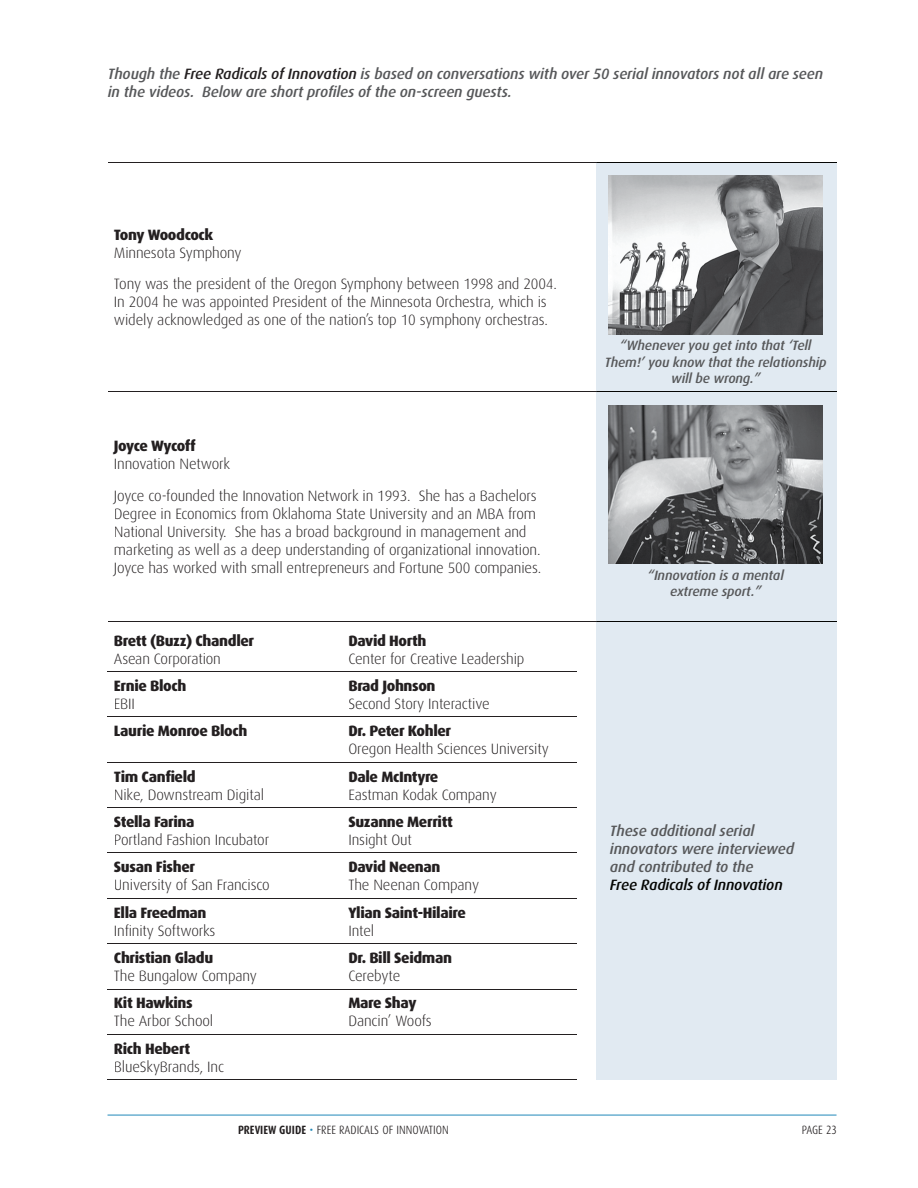
<style>
.page{position:relative;width:918px;height:1188px;background:#fff}
.page>*{position:absolute;margin:0;border:0;box-sizing:border-box;transform-origin:0 0}
.t1{font:300 15px/18px "Dax";letter-spacing:-.01em;color:#231f20}
.t2{font:800 15px "Dax";letter-spacing:-.025em;color:#231f20}
.t3{font:italic 500 15px/18px "Dax";letter-spacing:-.01em;color:#57585a}
.t4{font:italic 500 15px "Dax";letter-spacing:-.01em;color:#040503}
.t5{font:italic 500 13.5px/16.2px "Dax";letter-spacing:-.01em;color:#57585a;text-align:center}
.t6{font:300 12px "Dax Condensed";color:#231f20}
.s1{color:#231f20}
.s2{font-weight:700}
.s3{color:#2189b9}
</style>
<div class="page">
<hr style="left:108px;top:1115px;width:729px;height:1px;background:#2189b9">
<div style="left:597px;top:162px;width:240px;height:918px;background:#e1eaf2"></div>
<hr style="left:108px;top:671px;width:469px;height:1px;background:#231f20">
<hr style="left:108px;top:717px;width:469px;height:1px;background:#231f20">
<hr style="left:108px;top:762px;width:469px;height:1px;background:#231f20">
<hr style="left:108px;top:807px;width:469px;height:1px;background:#231f20">
<hr style="left:108px;top:853px;width:469px;height:1px;background:#231f20">
<hr style="left:108px;top:898px;width:469px;height:1px;background:#231f20">
<hr style="left:108px;top:943px;width:469px;height:1px;background:#231f20">
<hr style="left:108px;top:989px;width:469px;height:1px;background:#231f20">
<hr style="left:108px;top:1034px;width:469px;height:1px;background:#231f20">
<hr style="left:108px;top:1080px;width:469px;height:1px;background:#231f20">
<hr style="left:108px;top:391px;width:489px;height:1px;background:#231f20">
<hr style="left:597px;top:391px;width:239px;height:1px;background:#040503">
<hr style="left:108px;top:162px;width:489px;height:1px;background:#231f20">
<hr style="left:597px;top:162px;width:239px;height:1px;background:#040503">
<hr style="left:108px;top:621px;width:489px;height:1px;background:#231f20">
<hr style="left:597px;top:621px;width:239px;height:1px;background:#040503">
<img style="left:609px;top:176px;width:214px;height:158px">
<img style="left:609px;top:405px;width:214px;height:159px">
<p class="t3" style="left:108px;top:65px;width:717px">Though the <span class="s1">Free Radicals of Innovation</span> is based on conversations with over 50 serial innovators not all are seen in the videos. Below are short profiles of the on-screen guests.</p>
<p class="t2" style="left:114px;top:228px;width:101px">Tony Woodcock</p>
<p class="t1" style="left:114px;top:238px;width:445px;line-height:31.5px">Minnesota Symphony<br>Tony was the president of the Oregon Symphony between 1998 and 2004.</p>
<p class="t1" style="left:114px;top:294px;width:436px">In 2004 he was appointed President of the Minnesota Orchestra, which is widely acknowledged as one of the nation’s top 10 symphony orchestras.</p>
<p class="t2" style="left:114px;top:440px;width:83px">Joyce Wycoff</p>
<p class="t1" style="left:114px;top:449px;width:424px;line-height:31.5px">Innovation Network<br>Joyce co-founded the Innovation Network in 1993. She has a Bachelors</p>
<p class="t1" style="left:114px;top:506px;width:429px">Degree in Economics from Oklahoma State University and an MBA from National University. She has a broad background in management and marketing as well as a deep understanding of organizational innovation.<br>Joyce has worked with small entrepreneurs and Fortune 500 companies.</p>
<p class="t2" style="left:114px;top:634px;width:142px">Brett (Buzz) Chandler</p>
<p class="t1" style="left:114px;top:650px;width:109px">Asean Corporation</p>
<p class="t2" style="left:114px;top:679px;width:74px">Ernie Bloch</p>
<p class="t1" style="left:114px;top:696px;width:23px">EBII</p>
<p class="t2" style="left:348px;top:634px;width:79px">David Horth</p>
<p class="t1" style="left:348px;top:650px;width:178px">Center for Creative Leadership</p>
<p class="t2" style="left:348px;top:679px;width:89px">Brad Johnson</p>
<p class="t1" style="left:348px;top:696px;width:143px">Second Story Interactive</p>
<p class="t2" style="left:114px;top:725px;width:135px">Laurie Monroe Bloch</p>
<p class="t2" style="left:348px;top:725px;width:104px">Dr. Peter Kohler</p>
<p class="t1" style="left:348px;top:741px;width:202px">Oregon Health Sciences University</p>
<p class="t2" style="left:114px;top:770px;width:83px">Tim Canfield</p>
<p class="t1" style="left:114px;top:786px;width:152px">Nike, Downstream Digital</p>
<p class="t2" style="left:348px;top:770px;width:92px">Dale McIntyre</p>
<p class="t1" style="left:348px;top:786px;width:150px">Eastman Kodak Company</p>
<p class="t2" style="left:114px;top:815px;width:82px">Stella Farina</p>
<p class="t1" style="left:114px;top:832px;width:157px">Portland Fashion Incubator</p>
<p class="t2" style="left:348px;top:815px;width:106px">Suzanne Merritt</p>
<p class="t1" style="left:348px;top:832px;width:65px">Insight Out</p>
<p class="t2" style="left:114px;top:861px;width:83px">Susan Fisher</p>
<p class="t1" style="left:114px;top:877px;width:157px">University of San Francisco</p>
<p class="t2" style="left:348px;top:861px;width:94px">David Neenan</p>
<p class="t1" style="left:348px;top:877px;width:132px">The Neenan Company</p>
<p class="t2" style="left:114px;top:906px;width:94px">Ella Freedman</p>
<p class="t1" style="left:114px;top:922px;width:103px">Infinity Softworks</p>
<p class="t2" style="left:348px;top:906px;width:119px">Ylian Saint-Hilaire</p>
<p class="t1" style="left:348px;top:922px;width:27px">Intel</p>
<p class="t2" style="left:114px;top:951px;width:101px">Christian Gladu</p>
<p class="t1" style="left:114px;top:968px;width:145px">The Bungalow Company</p>
<p class="t2" style="left:348px;top:951px;width:105px">Dr. Bill Seidman</p>
<p class="t1" style="left:348px;top:968px;width:53px">Cerebyte</p>
<p class="t2" style="left:114px;top:997px;width:80px">Kit Hawkins</p>
<p class="t1" style="left:114px;top:1013px;width:101px">The Arbor School</p>
<p class="t2" style="left:348px;top:997px;width:70px">Mare Shay</p>
<p class="t1" style="left:348px;top:1013px;width:85px">Dancin’ Woofs</p>
<p class="t2" style="left:114px;top:1042px;width:78px">Rich Hebert</p>
<p class="t1" style="left:114px;top:1058px;width:112px">BlueSkyBrands, Inc</p>
<p class="t5" style="left:605px;top:339px;width:223px">“Whenever you get into that ‘Tell<br>Them!’ you know that the relationship will be wrong.”</p>
<p class="t5" style="left:648px;top:568px;width:138px">“Innovation is a mental extreme sport.”</p>
<p class="t3" style="left:610px;top:823px;width:186px">These additional serial innovators were interviewed and contributed to the</p>
<p class="t4" style="left:610px;top:878px;width:174px">Free Radicals of Innovation</p>
<p class="t6" style="left:238px;top:1125px;width:212px"><span class="s2">PREVIEW GUIDE</span> <span class="s3">•</span> FREE RADICALS OF INNOVATION</p>
<p class="t6" style="left:802px;top:1125px;width:36px">PAGE 23</p>
</div>
